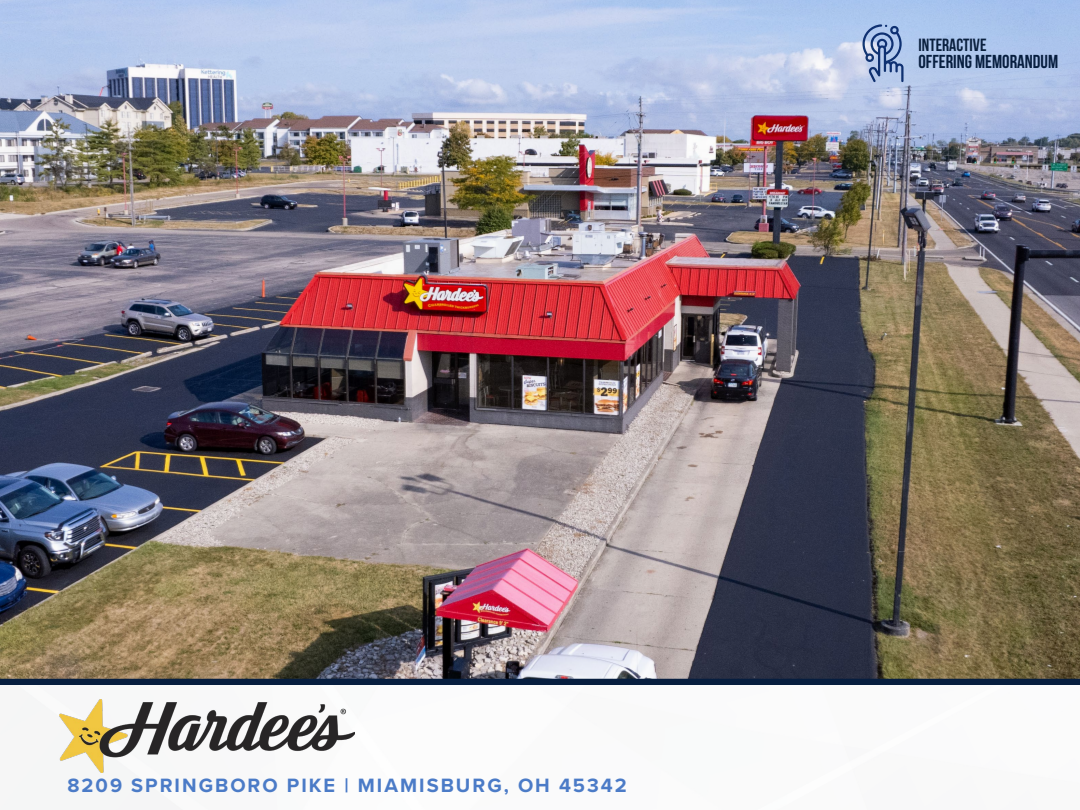
<style>
.page{position:relative;width:1080px;height:810px;background:#fff}
.page>*{position:absolute;margin:0;border:0;box-sizing:border-box;transform-origin:0 0}
.t1{font:700 20px "Proxima Nova";letter-spacing:.1em;color:#4b7bc7}
.t2{font:700 18.75px "Bebas Neue";color:#071e3f}
.t3{font:700 17.62px "Bebas Neue";color:#0a203e}
</style>
<div class="page">
<img style="left:0;top:0;width:1080px;height:679px">
<div style="left:0;top:679px;width:1080px;height:6px;background:#071e3f"></div>
<img style="left:60px;top:700px;width:294px;height:72px">
<svg style="left:863px;top:24px;width:41px;height:58px"></svg>
<p class="t1" style="left:68px;top:771px;width:561px">8209 SPRINGBORO PIKE | MIAMISBURG, OH 45342</p>
<p class="t3" style="left:919px;top:35px;width:70px">INTERACTIVE</p>
<p class="t2" style="left:919px;top:52px;width:141px">OFFERING MEMORANDUM</p>
</div>
